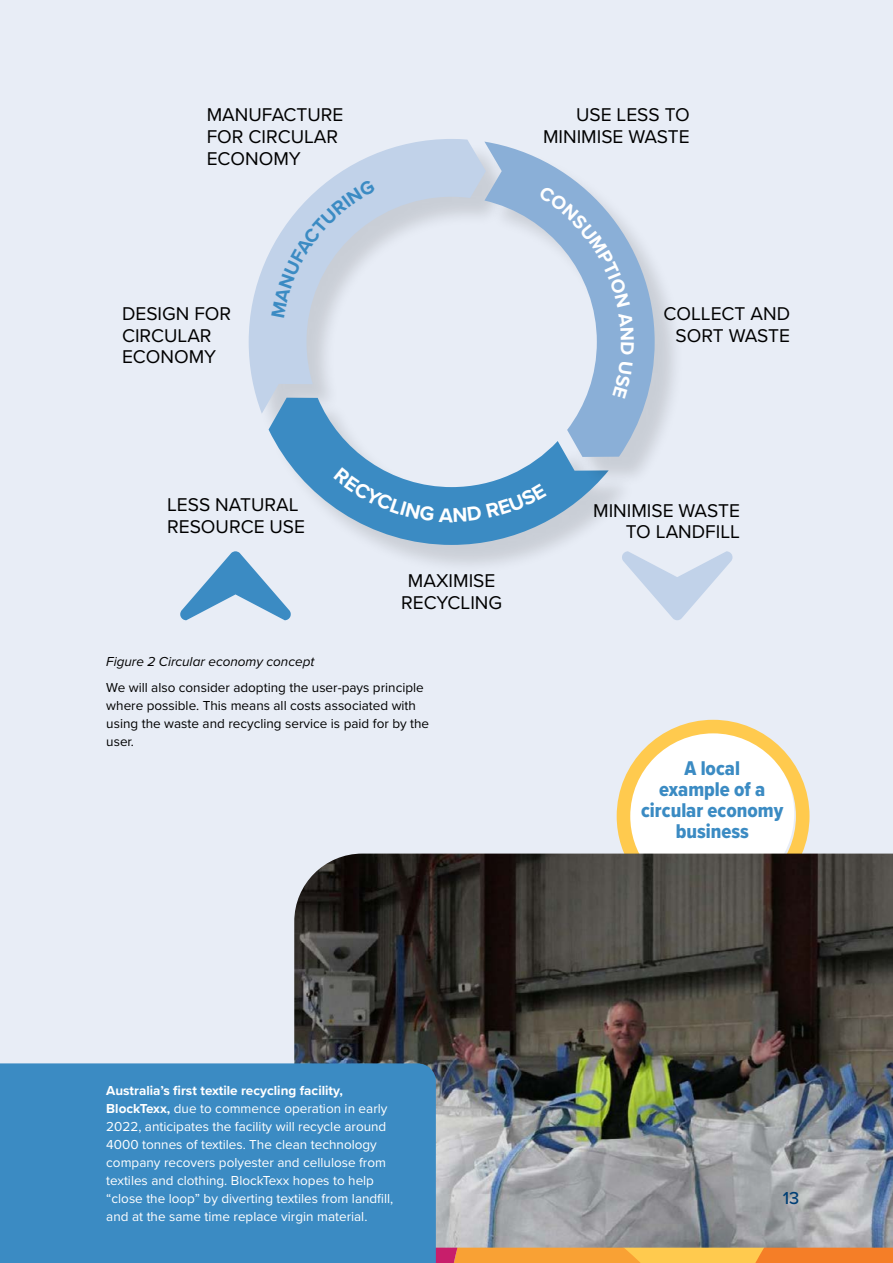
<style>
.page{position:relative;width:893px;height:1263px;background:#e8edf6}
.page>*{position:absolute;margin:0;border:0;box-sizing:border-box;transform-origin:0 0}
.t1{font:20.7px/21px "Proxima Nova Cond Extrabld";color:#3b8bc3;text-align:center}
.t2{font:19.2px/21.6px "Proxima Nova";color:#000}
.t3{font:500 18px "Proxima Nova";color:#003f75}
.t4{font:13.5px/18px "Proxima Nova";color:#fff}
.t5{font:13.5px/18px "Proxima Nova";color:#000}
.t6{font:italic 13.5px "Proxima Nova";color:#000}
.s1{font-weight:700}
</style>
<div class="page">
<svg style="left:436px;top:1247px;width:457px;height:16px;background:#f39c3d"></svg>
<svg style="left:249px;top:139px;width:237px;height:274px"></svg>
<div style="left:273px;top:401px;width:364px;height:174px;background:#000;opacity:.13"></div>
<svg style="left:269px;top:398px;width:340px;height:147px"></svg>
<div style="left:489px;top:146px;width:196px;height:341px;background:#000;opacity:.13"></div>
<svg style="left:484px;top:142px;width:171px;height:315px"></svg>
<svg style="left:621px;top:551px;width:111px;height:69px"></svg>
<svg style="left:180px;top:551px;width:111px;height:69px"></svg>
<svg style="left:616px;top:720px;width:193px;height:133px"></svg>
<img style="left:294px;top:853px;width:599px;height:394px">
<div style="left:0;top:1063px;width:436px;height:200px;background:#3b8bc3"></div>
<svg style="left:271px;top:179px;width:105px;height:139px"></svg>
<svg style="left:538px;top:186px;width:96px;height:169px"></svg>
<svg style="left:612px;top:361px;width:21px;height:38px"></svg>
<svg style="left:334px;top:467px;width:213px;height:55px"></svg>
<p class="t2" style="left:207px;top:103px;width:138px">MANUFACTURE<br>FOR CIRCULAR<br>ECONOMY</p>
<p class="t2" style="left:543px;top:103px;width:148px;text-align:right">USE LESS TO<br>MINIMISE WASTE</p>
<p class="t2" style="left:122px;top:302px;width:111px">DESIGN FOR<br>CIRCULAR<br>ECONOMY</p>
<p class="t2" style="left:167px;top:493px;width:139px">LESS NATURAL<br>RESOURCE USE</p>
<p class="t2" style="left:401px;top:569px;width:102px;text-align:center">MAXIMISE<br>RECYCLING</p>
<p class="t6" style="left:106px;top:651px;width:210px">Figure 2 Circular economy concept</p>
<p class="t5" style="left:106px;top:678px;width:324px">We will also consider adopting the user-pays principle where possible. This means all costs associated with using the waste and recycling service is paid for by the user.</p>
<p class="t2" style="left:664px;top:302px;width:128px;text-align:right">COLLECT AND<br>SORT WASTE</p>
<p class="t2" style="left:593px;top:498px;width:148px;text-align:right">MINIMISE WASTE<br>TO LANDFILL</p>
<p class="t1" style="left:641px;top:757px;width:144px">A local<br>example of a circular economy business</p>
<p class="t4" style="left:106px;top:1081px;width:289px"><span class="s1">Australia’s first textile recycling facility, BlockTexx,</span> due to commence operation in early 2022, anticipates the facility will recycle around 4000 tonnes of textiles. The clean technology company recovers polyester and cellulose from textiles and clothing. BlockTexx hopes to help “close the loop” by diverting textiles from landfill, and at the same time replace virgin material.</p>
<h3 class="t3" style="left:783px;top:1185px;width:18px">13</h3>
</div>
